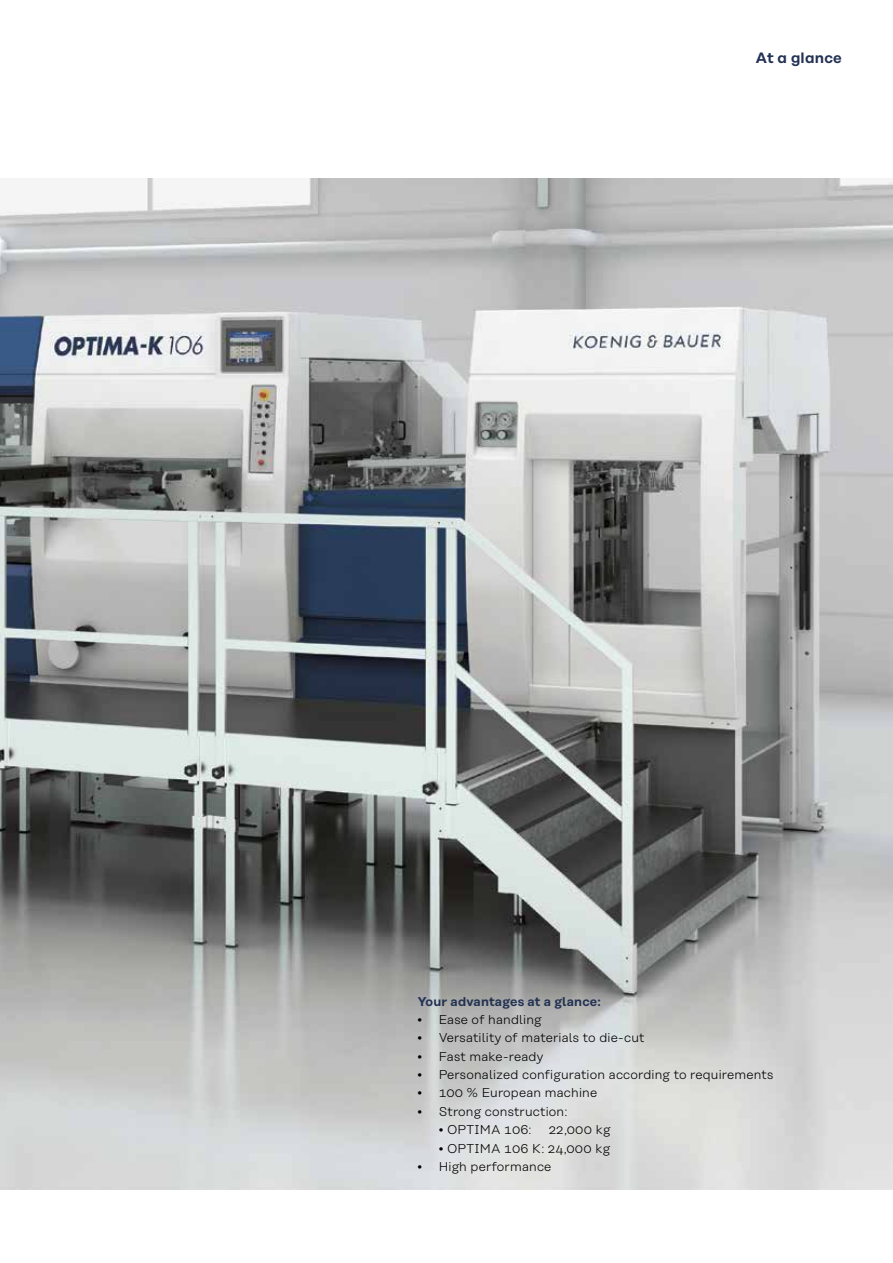
<style>
.page{position:relative;width:893px;height:1263px;background:#fff}
.page>*{position:absolute;margin:0;border:0;box-sizing:border-box;transform-origin:0 0}
.t1{font:600 15px "Koenig&Bauer H";letter-spacing:.015em;color:#223154}
.t2{font:300 12.75px "Koenig&Bauer T";letter-spacing:.015em;color:#000}
.t3{font:600 12.75px "Koenig&Bauer T";letter-spacing:.015em;color:#223154}
</style>
<div class="page">
<img style="left:0;top:179px;width:893px;height:1010px">
<p class="t1" style="left:756px;top:49px;width:88px">At a glance</p>
<p class="t3" style="left:417px;top:993px;width:185px">Your advantages at a glance:</p>
<p class="t2" style="left:417px;top:1012px;width:126px">• Ease of handling</p>
<p class="t2" style="left:417px;top:1031px;width:229px">• Versatility of materials to die-cut</p>
<p class="t2" style="left:417px;top:1049px;width:127px">• Fast make-ready</p>
<p class="t2" style="left:417px;top:1067px;width:358px">• Personalized configuration according to requirements</p>
<p class="t2" style="left:417px;top:1086px;width:181px">• 100 % European machine</p>
<p class="t2" style="left:417px;top:1104px;width:152px">• Strong construction:</p>
<p class="t2" style="left:439px;top:1122px;width:94px">• OPTIMA 106:</p>
<p class="t2" style="left:549px;top:1122px;width:63px">22,000 kg</p>
<p class="t2" style="left:439px;top:1141px;width:173px">• OPTIMA 106 K: 24,000 kg</p>
<p class="t2" style="left:417px;top:1159px;width:136px">• High performance</p>
</div>
